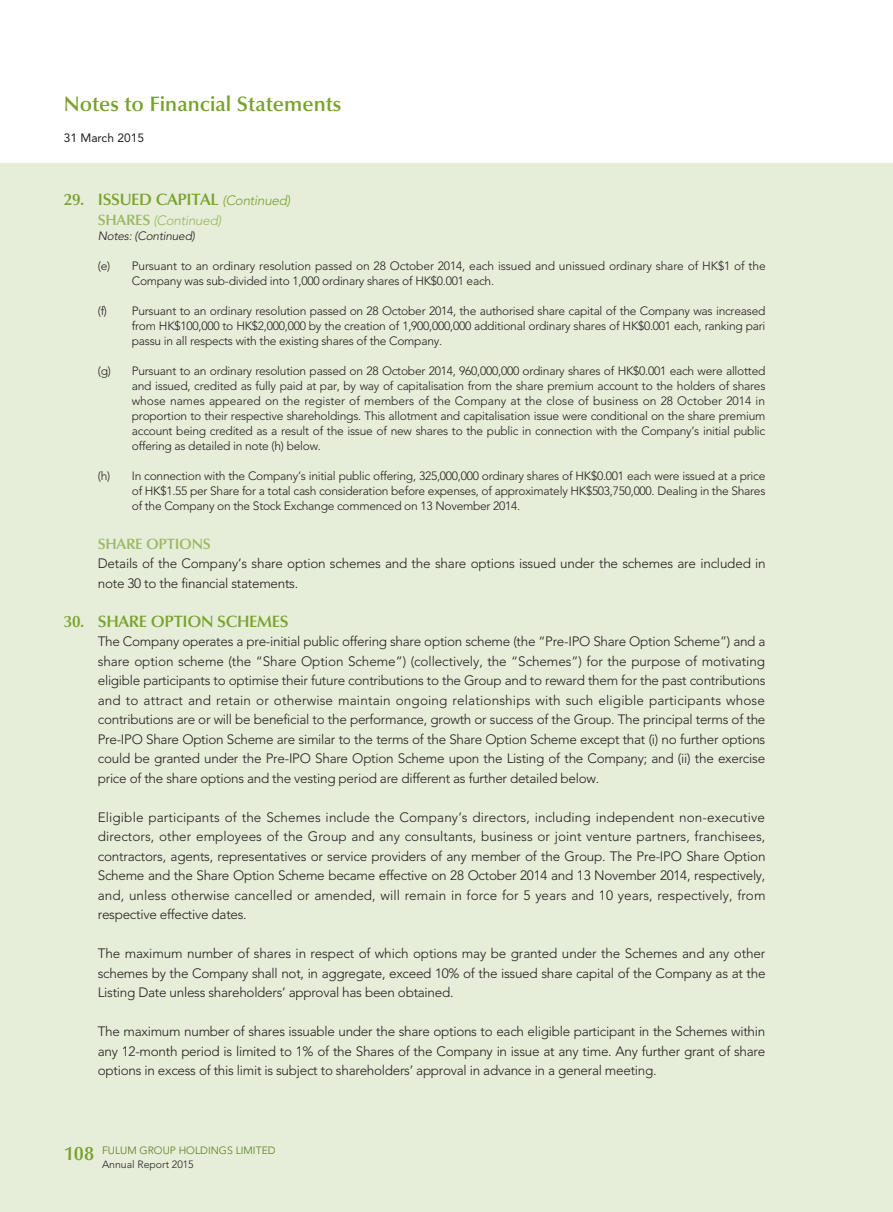
<style>
.page{position:relative;width:893px;height:1212px;background:#fff}
.page>*{position:absolute;margin:0;border:0;box-sizing:border-box;transform-origin:0 0}
.t1{font:600 21px "Optima LT Std";color:#78a22d}
.t2{font:600 19.5px "Optima LT Std";color:#78a22d}
._01_H1{font:600 16.5px "Optima LT Std";letter-spacing:-.02em;color:#78a22d}
._02_H2{font:600 15px "Optima LT Std";letter-spacing:-.02em;color:#9bb865}
._00_txt{font:300 13.5px/19.5px "Avenir LT Std";letter-spacing:-.02em;color:#231f20;text-align:justify}
._02_H2-2{font:italic 300 13.5px "Avenir LT Std";letter-spacing:-.02em;color:#9bb865}
._06_Notes{font:300 12px/15px "Avenir LT Std";letter-spacing:-.02em;color:#231f20;text-align:justify}
._06_Notes-2{font:italic 300 12px "Avenir LT Std";letter-spacing:-.02em;color:#231f20}
.t3{font:12px "Avenir LT Std";color:#231f20}
.t4{font:300 10.5px "Avenir LT Std";color:#587c1f}
.t5{font:300 10.5px "Avenir LT Std";color:#231f20}
.s1{font-family:"Avenir LT Std";font-weight:300;font-style:italic;font-size:13.5px}
.s2{font-family:"Optima LT Std";font-weight:600;font-style:normal;font-size:15px}
</style>
<div class="page">
<div style="left:0;top:164px;width:893px;height:1048px;background:#e6edd8"></div>
<h1 class="t1" style="left:64px;top:92px;width:279px">Notes to Financial Statements</h1>
<p class="t3" style="left:64px;top:131px;width:82px">31 March 2015</p>
<p class="_01_H1" style="left:64px;top:190px;width:228px">29. ISSUED CAPITAL <span class="s1">(Continued)</span></p>
<p class="_02_H2-2" style="left:98px;top:212px;width:125px"><span class="s2">SHARES</span> (Continued)</p>
<p class="_06_Notes-2" style="left:98px;top:228px;width:99px">Notes: (Continued)</p>
<p class="_06_Notes" style="left:132px;top:258px;width:635px;text-indent:-34px">(e) Pursuant to an ordinary resolution passed on 28 October 2014, each issued and unissued ordinary share of HK$1 of the<br>Company was sub-divided into 1,000 ordinary shares of HK$0.001 each.</p>
<p class="_06_Notes" style="left:132px;top:303px;width:635px;text-indent:-34px">(f) Pursuant to an ordinary resolution passed on 28 October 2014, the authorised share capital of the Company was increased from HK$100,000 to HK$2,000,000 by the creation of 1,900,000,000 additional ordinary shares of HK$0.001 each, ranking pari passu in all respects with the existing shares of the Company.</p>
<p class="_06_Notes" style="left:132px;top:363px;width:635px;text-indent:-34px">(g) Pursuant to an ordinary resolution passed on 28 October 2014, 960,000,000 ordinary shares of HK$0.001 each were allotted and issued, credited as fully paid at par, by way of capitalisation from the share premium account to the holders of shares whose names appeared on the register of members of the Company at the close of business on 28 October 2014 in proportion to their respective shareholdings. This allotment and capitalisation issue were conditional on the share premium account being credited as a result of the issue of new shares to the public in connection with the Company’s initial public offering as detailed in note (h) below.</p>
<p class="_06_Notes" style="left:132px;top:468px;width:635px;text-indent:-34px">(h) In connection with the Company’s initial public offering, 325,000,000 ordinary shares of HK$0.001 each were issued at a price of HK$1.55 per Share for a total cash consideration before expenses, of approximately HK$503,750,000. Dealing in the Shares of the Company on the Stock Exchange commenced on 13 November 2014.</p>
<p class="_02_H2" style="left:98px;top:535px;width:115px">SHARE OPTIONS</p>
<p class="_00_txt" style="left:98px;top:554px;width:669px">Details of the Company’s share option schemes and the share options issued under the schemes are included in note 30 to the financial statements.</p>
<p class="_01_H1" style="left:64px;top:611px;width:226px">30. SHARE OPTION SCHEMES</p>
<p class="_00_txt" style="left:98px;top:632px;width:669px">The Company operates a pre-initial public offering share option scheme (the “Pre-IPO Share Option Scheme”) and a share option scheme (the “Share Option Scheme”) (collectively, the “Schemes”) for the purpose of motivating eligible participants to optimise their future contributions to the Group and to reward them for the past contributions and to attract and retain or otherwise maintain ongoing relationships with such eligible participants whose contributions are or will be beneficial to the performance, growth or success of the Group. The principal terms of the Pre-IPO Share Option Scheme are similar to the terms of the Share Option Scheme except that (i) no further options could be granted under the Pre-IPO Share Option Scheme upon the Listing of the Company; and (ii) the exercise price of the share options and the vesting period are different as further detailed below.</p>
<p class="_00_txt" style="left:98px;top:807px;width:669px">Eligible participants of the Schemes include the Company’s directors, including independent non-executive directors, other employees of the Group and any consultants, business or joint venture partners, franchisees, contractors, agents, representatives or service providers of any member of the Group. The Pre-IPO Share Option Scheme and the Share Option Scheme became effective on 28 October 2014 and 13 November 2014, respectively, and, unless otherwise cancelled or amended, will remain in force for 5 years and 10 years, respectively, from respective effective dates.</p>
<p class="_00_txt" style="left:98px;top:944px;width:669px">The maximum number of shares in respect of which options may be granted under the Schemes and any other schemes by the Company shall not, in aggregate, exceed 10% of the issued share capital of the Company as at the Listing Date unless shareholders’ approval has been obtained.</p>
<p class="_00_txt" style="left:98px;top:1022px;width:669px">The maximum number of shares issuable under the share options to each eligible participant in the Schemes within any 12-month period is limited to 1% of the Shares of the Company in issue at any time. Any further grant of share options in excess of this limit is subject to shareholders’ approval in advance in a general meeting.</p>
<h2 class="t2" style="left:64px;top:1142px;width:32px">108</h2>
<p class="t4" style="left:102px;top:1144px;width:175px">FULUM GROUP HOLDINGS LIMITED</p>
<p class="t5" style="left:102px;top:1158px;width:93px">Annual Report 2015</p>
</div>
